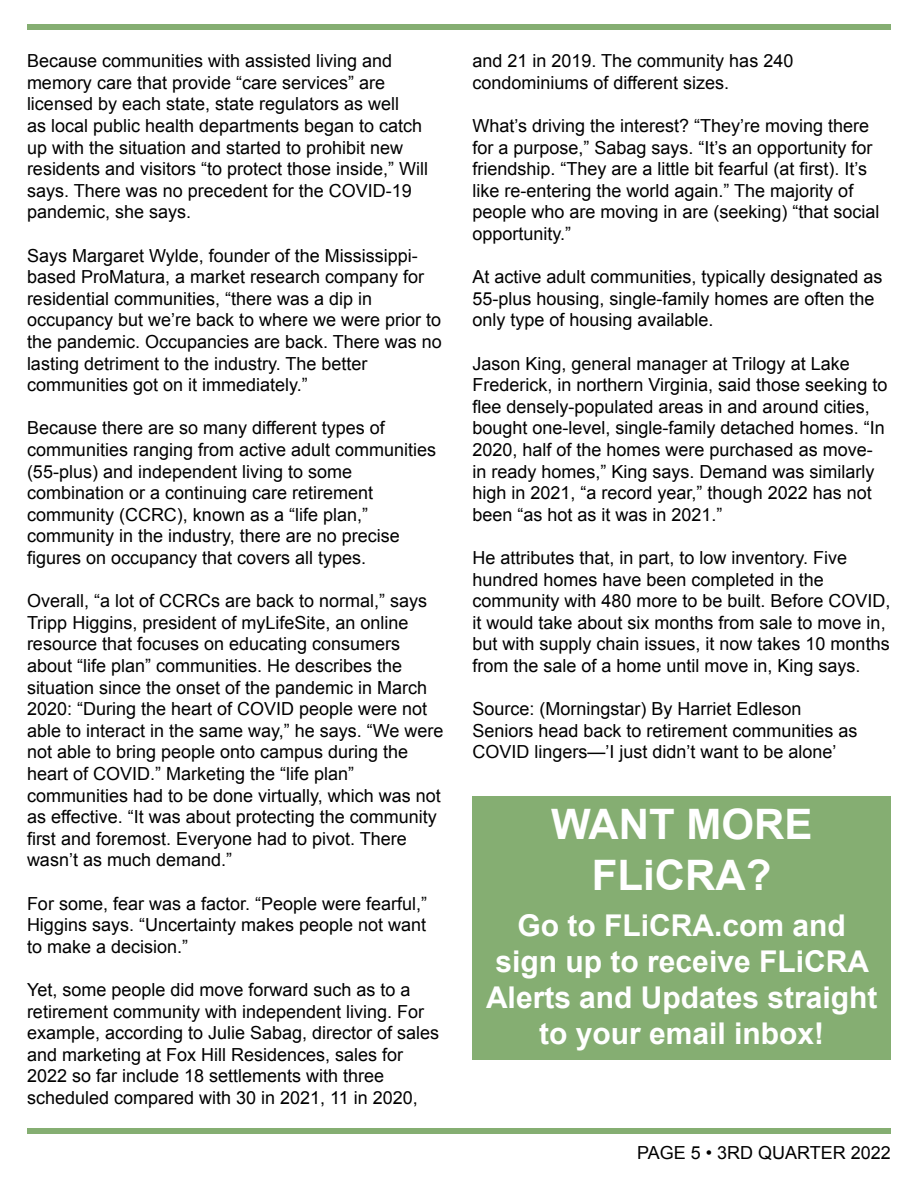
<style>
.page{position:relative;width:918px;height:1188px;background:#fff}
.page>*{position:absolute;margin:0;border:0;box-sizing:border-box;transform-origin:0 0}
.t1{font:700 42px/50.4px "Arial";color:#fff;text-align:center}
.t2{font:700 30px/36px "Arial";color:#fff;text-align:center}
.t3{font:18px/21.6px "Arial";color:#000}
</style>
<div class="page">
<div style="left:27px;top:24px;width:864px;height:6px;background:#85ae72"></div>
<div style="left:27px;top:1128px;width:864px;height:6px;background:#85ae72"></div>
<div style="left:472px;top:796px;width:419px;height:264px;background:#85ae72"></div>
<p class="t3" style="left:27px;top:50px;width:403px">Because communities with assisted living and memory care that provide “care services” are licensed by each state, state regulators as well<br>as local public health departments began to catch up with the situation and started to prohibit new residents and visitors “to protect those inside,” Will says. There was no precedent for the COVID-19 pandemic, she says.</p>
<p class="t3" style="left:27px;top:245px;width:416px">Says Margaret Wylde, founder of the Mississippi&shy;based ProMatura, a market research company for residential communities, “there was a dip in occupancy but we’re back to where we were prior to the pandemic. Occupancies are back. There was no lasting detriment to the industry. The better communities got on it immediately.”</p>
<p class="t3" style="left:27px;top:417px;width:411px">Because there are so many different types of communities ranging from active adult communities (55-plus) and independent living to some combination or a continuing care retirement community (CCRC), known as a “life plan,” community in the industry, there are no precise figures on occupancy that covers all types.</p>
<p class="t3" style="left:27px;top:590px;width:418px">Overall, “a lot of CCRCs are back to normal,” says Tripp Higgins, president of myLifeSite, an online resource that focuses on educating consumers about “life plan” communities. He describes the situation since the onset of the pandemic in March 2020: “During the heart of COVID people were not able to interact in the same way,” he says. “We were not able to bring people onto campus during the heart of COVID.” Marketing the “life plan” communities had to be done virtually, which was not as effective. “It was about protecting the community first and foremost. Everyone had to pivot. There wasn’t as much demand.”</p>
<p class="t3" style="left:27px;top:893px;width:402px;text-align:justify">For some, fear was a factor. “People were fearful,” Higgins says. “Uncertainty makes people not want to make a decision.”</p>
<p class="t3" style="left:27px;top:979px;width:414px">Yet, some people did move forward such as to a retirement community with independent living. For example, according to Julie Sabag, director of sales and marketing at Fox Hill Residences, sales for 2022 so far include 18 settlements with three scheduled compared with 30 in 2021, 11 in 2020,</p>
<p class="t3" style="left:472px;top:50px;width:322px">and 21 in 2019. The community has 240 condominiums of different sizes.</p>
<p class="t3" style="left:472px;top:115px;width:409px">What’s driving the interest? “They’re moving there for a purpose,” Sabag says. “It’s an opportunity for friendship. “They are a little bit fearful (at first). It’s like re-entering the world again.” The majority of people who are moving in are (seeking) “that social opportunity.”</p>
<p class="t3" style="left:472px;top:266px;width:412px">At active adult communities, typically designated as<br>55-plus housing, single-family homes are often the only type of housing available.</p>
<p class="t3" style="left:472px;top:353px;width:416px">Jason King, general manager at Trilogy at Lake Frederick, in northern Virginia, said those seeking to flee densely-populated areas in and around cities, bought one-level, single-family detached homes. “In 2020, half of the homes were purchased as move&shy;in ready homes,” King says. Demand was similarly high in 2021, “a record year,” though 2022 has not been “as hot as it was in 2021.”</p>
<p class="t3" style="left:472px;top:547px;width:420px">He attributes that, in part, to low inventory. Five hundred homes have been completed in the community with 480 more to be built. Before COVID, it would take about six months from sale to move in, but with supply chain issues, it now takes 10 months from the sale of a home until move in, King says.</p>
<p class="t3" style="left:472px;top:698px;width:387px">Source: (Morningstar) By Harriet Edleson<br>Seniors head back to retirement communities as<br>COVID lingers—’I just didn’t want to be alone’</p>
<h1 class="t1" style="left:551px;top:801px;width:263px">WANT MORE<br>FLiCRA?</h1>
<h2 class="t2" style="left:486px;top:909px;width:393px">Go to FLiCRA.com and sign up to receive FLiCRA<br>Alerts and Updates straight to your email inbox!</h2>
<p class="t3" style="left:637px;top:1142px;width:255px">PAGE 5 • 3RD QUARTER 2022</p>
</div>
